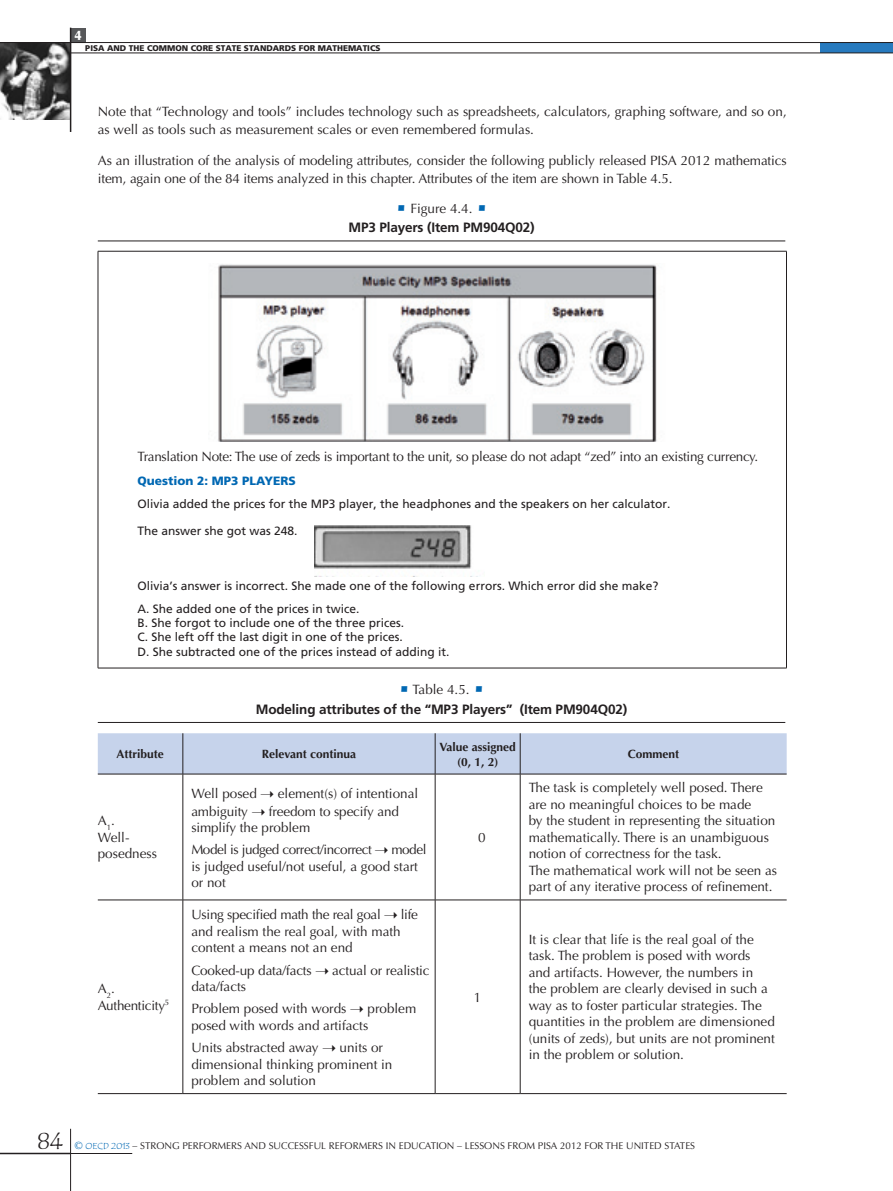
<style>
.page{position:relative;width:893px;height:1191px;background:#fff}
.page>*{position:absolute;margin:0;border:0;box-sizing:border-box;transform-origin:0 0}
.t1{font:24px "Tempus Sans ITC";color:#231f20}
.ii-Item_contents{font:13.5px/16.5px "Optima";color:#231f20}
._1-Body_text{font:13.5px/18px "Optima";letter-spacing:-.01em;color:#231f20}
.ii-Item_contents-2{font:13.5px/16.5px "Optima";letter-spacing:-.02em;color:#231f20}
.t2{font:700 13.5px/19.2px "Frutiger";letter-spacing:-.01em;color:#231f20;text-align:center}
.ii-Item_contents-3{font:13.5px "Optima";letter-spacing:-.03em;color:#231f20}
.t3{font:900 13.5px "Optima LT Std";color:#fff}
.t4{font:12px/23px "Frutiger";color:#231f20}
.ii-Item_contents-4{font:700 12px/15px "Optima";color:#231f20;text-align:center}
.t5{font:9.75px "Optima LT Std";color:#231f20}
.t6{font:900 8.25px "Frutiger";color:#231f20}
.s1{font-family:"ITC Eras Std";font-weight:900;font-size:15px;color:#0168b3}
.s2{font-family:"Optima LT Std";font-weight:400}
.s3{font-family:"Frutiger LT Std";font-weight:900;color:#0168b3}
.s4{font-size:10.5px;color:#0168b3}
.s5{font-family:"Tempus Sans ITC";font-size:9px;color:#0168b3}
</style>
<div class="page">
<div style="left:71px;top:28px;width:14px;height:15px;background:#57585a"></div>
<div style="left:821px;top:43px;width:72px;height:10px;background:#277abe"></div>
<img style="left:0;top:43px;width:70px;height:76px">
<hr style="left:0;top:42px;width:893px;height:1px;background:#231f20">
<hr style="left:71px;top:53px;width:822px;height:1px;background:#231f20">
<hr style="left:70px;top:28px;width:1px;height:104px;background:#231f20">
<hr style="left:70px;top:1128px;width:1px;height:63px;background:#231f20">
<hr style="left:71px;top:1153px;width:61px;height:1px;background:#231f20">
<hr style="left:0;top:1152px;width:71px;height:2px;background:#231f20">
<hr style="left:98px;top:240px;width:687px;height:1px;background:#231f20">
<hr style="left:98px;top:668px;width:689px;height:1px;background:#231f20">
<hr style="left:98px;top:251px;width:689px;height:1px;background:#231f20">
<hr style="left:98px;top:251px;width:1px;height:417px;background:#231f20">
<hr style="left:786px;top:251px;width:1px;height:417px;background:#231f20">
<img style="left:218px;top:264px;width:439px;height:178px">
<img style="left:314px;top:525px;width:158px;height:44px">
<hr style="left:98px;top:722px;width:687px;height:1px;background:#231f20">
<div style="left:98px;top:733px;width:689px;height:41px;background:#c6d3eb"></div>
<hr style="left:183px;top:733px;width:1px;height:41px;background:#231f20">
<hr style="left:435px;top:733px;width:1px;height:41px;background:#231f20">
<hr style="left:520px;top:733px;width:1px;height:41px;background:#231f20">
<hr style="left:98px;top:774px;width:85px;height:1px;background:#231f20">
<hr style="left:183px;top:774px;width:252px;height:1px;background:#231f20">
<hr style="left:183px;top:774px;width:1px;height:125px;background:#231f20">
<hr style="left:435px;top:774px;width:85px;height:1px;background:#231f20">
<hr style="left:435px;top:774px;width:1px;height:125px;background:#231f20">
<hr style="left:520px;top:774px;width:267px;height:1px;background:#231f20">
<hr style="left:520px;top:774px;width:1px;height:125px;background:#231f20">
<hr style="left:98px;top:899px;width:85px;height:1px;background:#231f20">
<hr style="left:183px;top:899px;width:252px;height:1px;background:#231f20">
<hr style="left:183px;top:900px;width:1px;height:193px;background:#231f20">
<hr style="left:435px;top:899px;width:85px;height:1px;background:#231f20">
<hr style="left:435px;top:900px;width:1px;height:193px;background:#231f20">
<hr style="left:520px;top:899px;width:267px;height:1px;background:#231f20">
<hr style="left:520px;top:900px;width:1px;height:193px;background:#231f20">
<hr style="left:98px;top:1093px;width:85px;height:1px;background:#231f20">
<hr style="left:183px;top:1093px;width:252px;height:1px;background:#231f20">
<hr style="left:435px;top:1093px;width:85px;height:1px;background:#231f20">
<hr style="left:520px;top:1093px;width:267px;height:1px;background:#231f20">
<p class="t3" style="left:75px;top:28px;width:8px">4</p>
<p class="t6" style="left:85px;top:43px;width:297px">PISA AND THE COMMON CORE STATE STANDARDS FOR MATHEMATICS</p>
<p class="_1-Body_text" style="left:98px;top:103px;width:690px">Note that “Technology and tools” includes technology such as spreadsheets, calculators, graphing software, and so on, as well as tools such as measurement scales or even remembered formulas.</p>
<p class="_1-Body_text" style="left:98px;top:152px;width:690px">As an illustration of the analysis of modeling attributes, consider the following publicly released PISA 2012 mathematics item, again one of the 84 items analyzed in this chapter. Attributes of the item are shown in Table 4.5.</p>
<p class="t2" style="left:348px;top:198px;width:188px"><span class="s1">•</span> <span class="s2">Figure 4.4.</span> <span class="s1">•<br></span>MP3 Players (Item PM904Q02)</p>
<p class="ii-Item_contents-2" style="left:138px;top:449px;width:622px">Translation Note: The use of zeds is important to the unit, so please do not adapt “zed” into an existing currency.</p>
<p class="t4" style="left:138px;top:469px;width:534px"><span class="s3">Question 2: MP3 PLAYERS<br></span>Olivia added the prices for the MP3 player, the headphones and the speakers on her calculator.</p>
<p class="t4" style="left:138px;top:519px;width:162px">The answer she got was 248.</p>
<p class="t4" style="left:138px;top:574px;width:522px">Olivia’s answer is incorrect. She made one of the following errors. Which error did she make?<br>A. She added one of the prices in twice.</p>
<p class="t4" style="left:138px;top:615px;width:314px;line-height:14.4px">B. She forgot to include one of the three prices.<br>C. She left off the last digit in one of the prices.<br>D. She subtracted one of the prices instead of adding it.</p>
<p class="t2" style="left:256px;top:680px;width:373px"><span class="s1">•</span> <span class="s2">Table 4.5.</span> <span class="s1">•<br></span>Modeling attributes of the “MP3 Players” (Item PM904Q02)</p>
<p class="ii-Item_contents-4" style="left:117px;top:746px;width:49px">Attribute</p>
<p class="ii-Item_contents-4" style="left:262px;top:746px;width:96px">Relevant continua</p>
<p class="ii-Item_contents-4" style="left:439px;top:739px;width:78px">Value assigned (0, 1, 2)</p>
<p class="ii-Item_contents-4" style="left:628px;top:746px;width:53px">Comment</p>
<p class="ii-Item_contents" style="left:98px;top:812px;width:61px">A<sub>1</sub>.<br>Well&shy;posedness</p>
<p class="ii-Item_contents-2" style="left:98px;top:980px;width:73px">A<sub>2</sub>.<br>Authenticity<sup>5</sup></p>
<p class="ii-Item_contents" style="left:191px;top:785px;width:67px">Well posed</p>
<p class="ii-Item_contents" style="left:278px;top:785px;width:142px">element(s) of intentional</p>
<p class="ii-Item_contents" style="left:191px;top:803px;width:58px">ambiguity</p>
<p class="ii-Item_contents" style="left:191px;top:803px;width:209px;text-indent:78px">freedom to specify and simplify the problem</p>
<p class="ii-Item_contents-3" style="left:191px;top:842px;width:182px">Model is judged correct/incorrect</p>
<p class="ii-Item_contents" style="left:191px;top:841px;width:237px;text-indent:200px">model is judged useful/not useful, a good start or not</p>
<p class="ii-Item_contents-2" style="left:191px;top:906px;width:191px">Using specified math the real goal</p>
<p class="ii-Item_contents" style="left:401px;top:906px;width:19px">life</p>
<p class="ii-Item_contents" style="left:191px;top:923px;width:211px">and realism the real goal, with math content a means not an end</p>
<p class="ii-Item_contents" style="left:191px;top:962px;width:122px">Cooked-up data/facts</p>
<p class="ii-Item_contents" style="left:332px;top:962px;width:99px">actual or realistic</p>
<p class="ii-Item_contents" style="left:191px;top:978px;width:56px">data/facts</p>
<p class="ii-Item_contents" style="left:191px;top:1000px;width:157px">Problem posed with words</p>
<p class="ii-Item_contents" style="left:191px;top:1000px;width:226px;text-indent:176px">problem posed with words and artifacts</p>
<p class="ii-Item_contents" style="left:191px;top:1039px;width:129px">Units abstracted away</p>
<p class="ii-Item_contents" style="left:191px;top:1039px;width:203px;text-indent:148px">units or dimensional thinking prominent in problem and solution</p>
<p class="ii-Item_contents" style="left:478px;top:829px;width:9px">0</p>
<p class="ii-Item_contents" style="left:474px;top:989px;width:9px">1</p>
<p class="ii-Item_contents" style="left:529px;top:779px;width:250px">The task is completely well posed. There are no meaningful choices to be made<br>by the student in representing the situation mathematically. There is an unambiguous notion of correctness for the task.<br>The mathematical work will not be seen as part of any iterative process of refinement.</p>
<p class="ii-Item_contents" style="left:529px;top:931px;width:248px">It is clear that life is the real goal of the task. The problem is posed with words and artifacts. However, the numbers in<br>the problem are clearly devised in such a way as to foster particular strategies. The quantities in the problem are dimensioned (units of zeds), but units are not prominent in the problem or solution.</p>
<h1 class="t1" style="left:37px;top:1125px;width:27px">84</h1>
<p class="t5" style="left:75px;top:1140px;width:622px"><span class="s4">©</span> <span class="s5">OECD 2013</span> – STRONG PERFORMERS AND SUCCESSFUL REFORMERS IN EDUCATION – LESSONS FROM PISA 2012 FOR THE UNITED STATES</p>
</div>
